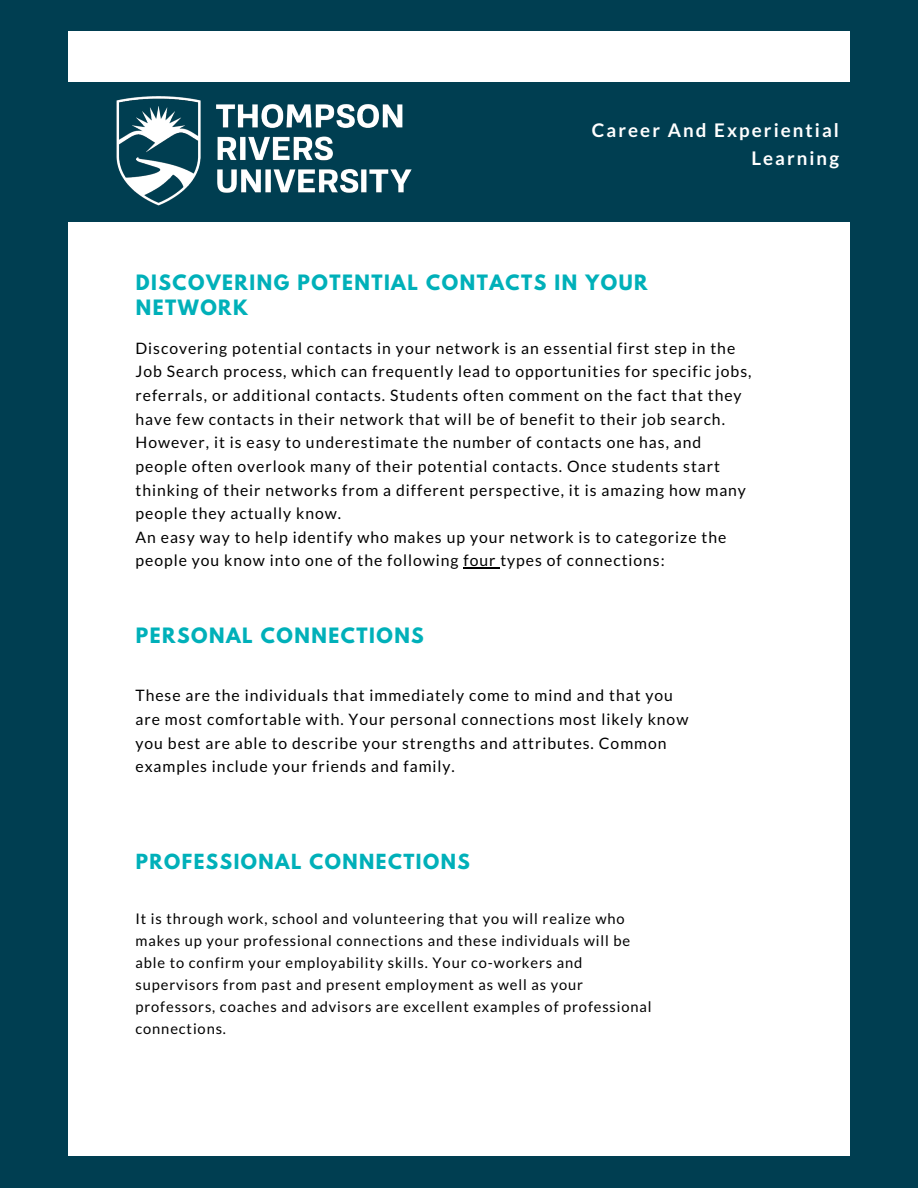
<style>
.page{position:relative;width:918px;height:1188px;background:#003e51}
.page>*{position:absolute;margin:0;border:0;box-sizing:border-box;transform-origin:0 0}
.t1{font:700 18.75px/24.8px "League Spartan";letter-spacing:.08em;color:#00b0b9}
.t2{font:700 18.75px "Lato";letter-spacing:.11em;color:#fff}
.t3{font:700 18.45px "League Spartan";letter-spacing:.08em;color:#00b0b9}
.t4{font:15.75px/23.7px "Lato";letter-spacing:.06em;color:#000}
.t5{font:14.7px/21.9px "Lato";letter-spacing:.06em;color:#000}
</style>
<div class="page">
<div style="left:69px;top:31px;width:780px;height:1125px;background:#fff"></div>
<div style="left:0;top:82px;width:918px;height:140px;background:#003e51"></div>
<img style="left:116px;top:96px;width:296px;height:110px">
<hr style="left:464px;top:568px;width:36px;height:1px;background:#000">
<p class="t2" style="left:592px;top:119px;width:249px">Career And Experiential</p>
<p class="t2" style="left:751px;top:147px;width:89px">Learning</p>
<p class="t1" style="left:136px;top:273px;width:513px">DISCOVERING POTENTIAL CONTACTS IN YOUR<br>NETWORK</p>
<p class="t4" style="left:136px;top:336px;width:617px">Discovering potential contacts in your network is an essential first step in the Job Search process, which can frequently lead to opportunities for specific jobs, referrals, or additional contacts. Students often comment on the fact that they have few contacts in their network that will be of benefit to their job search.<br>However, it is easy to underestimate the number of contacts one has, and people often overlook many of their potential contacts. Once students start thinking of their networks from a different perspective, it is amazing how many people they actually know.</p>
<p class="t4" style="left:136px;top:525px;width:592px">An easy way to help identify who makes up your network is to categorize the people you know into one of the following four types of connections:</p>
<p class="t1" style="left:136px;top:625px;width:290px">PERSONAL CONNECTIONS</p>
<p class="t4" style="left:136px;top:683px;width:554px">These are the individuals that immediately come to mind and that you are most comfortable with. Your personal connections most likely know you best are able to describe your strengths and attributes. Common examples include your friends and family.</p>
<p class="t3" style="left:136px;top:853px;width:336px">PROFESSIONAL CONNECTIONS</p>
<p class="t5" style="left:136px;top:908px;width:518px">It is through work, school and volunteering that you will realize who makes up your professional connections and these individuals will be able to confirm your employability skills. Your co-workers and supervisors from past and present employment as well as your professors, coaches and advisors are excellent examples of professional connections.</p>
</div>
